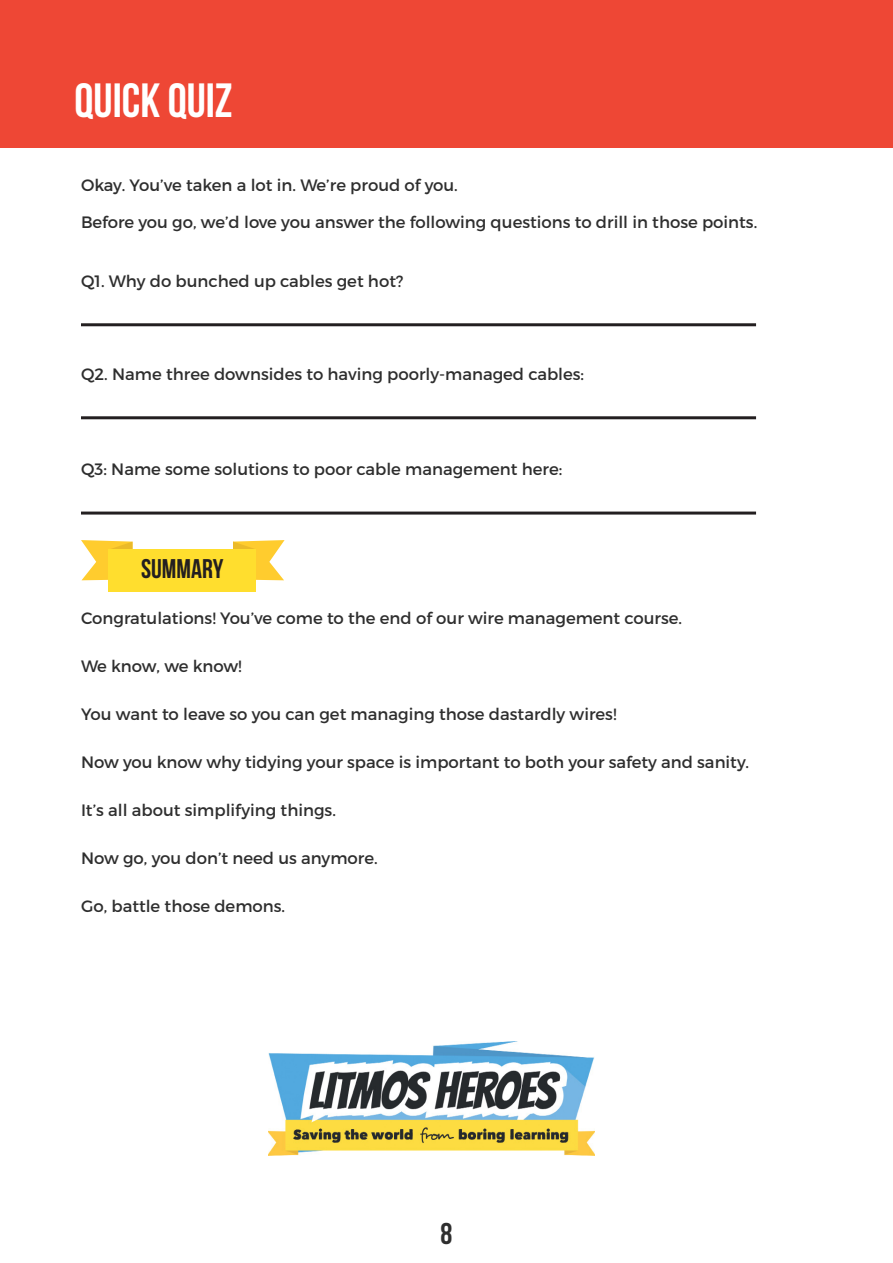
<style>
.page{position:relative;width:893px;height:1263px;background:#fff}
.page>*{position:absolute;margin:0;border:0;box-sizing:border-box;transform-origin:0 0}
.t1{font:700 48px "Bebas Neue";color:#fff}
.t2{font:700 30px "Bebas Neue";color:#2e2e2e}
.t3{font:700 27px "Bebas Neue";color:#231f20}
.t4{font:16.5px "Montserrat";color:#2e2e2e}
</style>
<div class="page">
<div style="left:0;top:0;width:893px;height:148px;background:#ee4735"></div>
<hr style="left:81px;top:416px;width:675px;height:3px;background:#231f20">
<hr style="left:81px;top:512px;width:675px;height:3px;background:#231f20">
<hr style="left:81px;top:323px;width:675px;height:3px;background:#231f20">
<svg style="left:81px;top:540px;width:52px;height:40px"></svg>
<svg style="left:233px;top:540px;width:52px;height:40px"></svg>
<div style="left:109px;top:549px;width:147px;height:42px;background:#ffde2e"></div>
<img style="left:269px;top:1041px;width:325px;height:114px">
<p class="t1" style="left:75px;top:74px;width:160px">QUICK QUIZ</p>
<p class="t4" style="left:81px;top:175px;width:378px">Okay. You’ve taken a lot in. We’re proud of you.</p>
<p class="t4" style="left:81px;top:211px;width:678px">Before you go, we’d love you answer the following questions to drill in those points.</p>
<p class="t4" style="left:81px;top:271px;width:324px">Q1. Why do bunched up cables get hot?</p>
<p class="t4" style="left:81px;top:364px;width:505px">Q2. Name three downsides to having poorly-managed cables:</p>
<p class="t4" style="left:81px;top:459px;width:483px">Q3: Name some solutions to poor cable management here:</p>
<p class="t3" style="left:141px;top:554px;width:84px">SUMMARY</p>
<p class="t4" style="left:81px;top:607px;width:603px">Congratulations! You’ve come to the end of our wire management course.</p>
<p class="t4" style="left:81px;top:655px;width:162px">We know, we know!</p>
<p class="t4" style="left:81px;top:703px;width:537px">You want to leave so you can get managing those dastardly wires!</p>
<p class="t4" style="left:81px;top:751px;width:670px">Now you know why tidying your space is important to both your safety and sanity.</p>
<p class="t4" style="left:81px;top:799px;width:256px">It’s all about simplifying things.</p>
<p class="t4" style="left:81px;top:847px;width:298px">Now go, you don’t need us anymore.</p>
<p class="t4" style="left:81px;top:895px;width:206px">Go, battle those demons.</p>
<h2 class="t2" style="left:441px;top:1217px;width:13px">8</h2>
</div>
